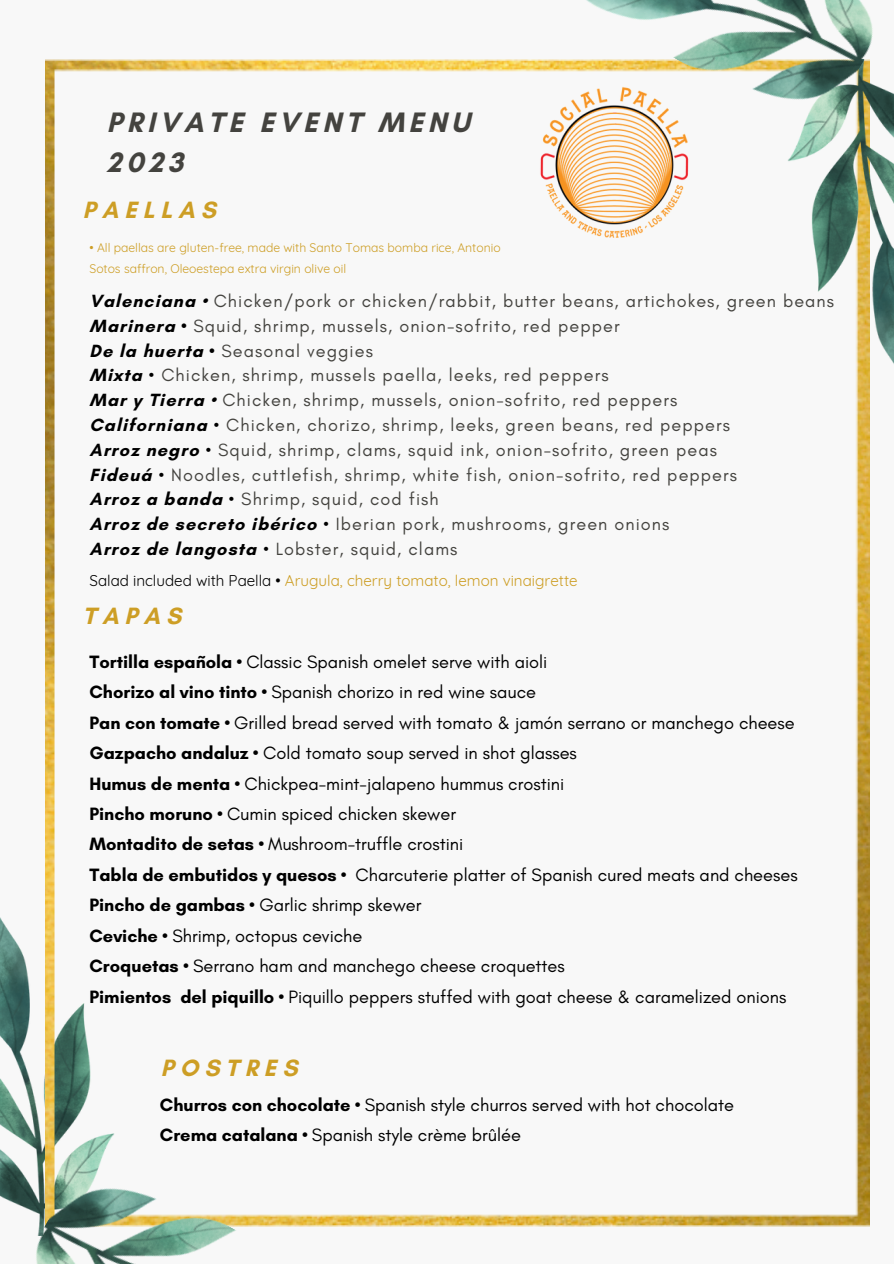
<style>
.page{position:relative;width:894px;height:1264px;background:#fff}
.page>*{position:absolute;margin:0;border:0;box-sizing:border-box;transform-origin:0 0}
.t1{font:700 28.65px/39.5px "Glacial Indifference";letter-spacing:.16em;color:#44433f}
.t2{font:700 24px "Glacial Indifference";letter-spacing:.25em;color:#cd9e25}
.t3{font:18.15px/30.5px "Glacial Indifference";color:#000}
.t4{font:18px/24.8px "Glacial Indifference";letter-spacing:.06em;color:#44433f}
.t5{font:15.15px "Quicksand";color:#cd9e25}
.t6{font:12.15px/20.2px "Quicksand";color:#cd9e25}
.s1{font-weight:700;color:#000}
.s2{color:#000}
.s3{font-weight:700}
</style>
<div class="page">
<div style="left:0;top:0;width:893px;height:1263px;background:#f8f8f8"></div>
<img style="left:0;top:917px;width:45px;height:290px">
<img style="left:45px;top:59px;width:824px;height:1167px">
<img style="left:787px;top:140px;width:106px;height:281px">
<img style="left:572px;top:0;width:321px;height:140px">
<img style="left:22px;top:1146px;width:275px;height:117px">
<img style="left:539px;top:84px;width:152px;height:156px">
<h1 class="t1" style="left:107px;top:103px;width:364px">PRIVATE EVENT MENU<br>2023</h1>
<h2 class="t2" style="left:83px;top:195px;width:135px">PAELLAS</h2>
<p class="t6" style="left:89px;top:237px;width:412px">• All paellas are gluten-free, made with Santo Tomas bomba rice, Antonio<br>Sotos saffron, Oleoestepa extra virgin olive oil</p>
<p class="t4" style="left:89px;top:288px;width:746px"><span class="s1">Valenciana •</span> Chicken/pork or chicken/rabbit, butter beans, artichokes, green beans <span class="s1">Marinera •</span> Squid, shrimp, mussels, onion-sofrito, red pepper<br><span class="s1">De la huerta •</span> Seasonal veggies<br><span class="s1">Mixta</span> <span class="s2">•</span> Chicken, shrimp, mussels paella, leeks, red peppers<br><span class="s1">Mar y Tierra •</span> Chicken, shrimp, mussels, onion-sofrito, red peppers<br><span class="s1">Californiana</span> <span class="s2">•</span> Chicken, chorizo, shrimp, leeks, green beans, red peppers<br><span class="s1">Arroz negro</span> <span class="s2">•</span> Squid, shrimp, clams, squid ink, onion-sofrito, green peas<br><span class="s1">Fideuá</span> <span class="s2">•</span> Noodles, cuttlefish, shrimp, white fish, onion-sofrito, red peppers<br><span class="s1">Arroz a banda</span> <span class="s2">•</span> Shrimp, squid, cod fish<br><span class="s1">Arroz de secreto ibérico</span> <span class="s2">•</span> Iberian pork, mushrooms, green onions<br><span class="s1">Arroz de langosta</span> <span class="s2">•</span> Lobster, squid, clams</p>
<p class="t5" style="left:89px;top:571px;width:489px"><span class="s2">Salad included with Paella •</span> Arugula, cherry tomato, lemon vinaigrette</p>
<h2 class="t2" style="left:83px;top:601px;width:100px">TAPAS</h2>
<p class="t3" style="left:89px;top:646px;width:709px"><span class="s3">Tortilla española •</span> Classic Spanish omelet serve with aioli<br><span class="s3">Chorizo al vino tinto •</span> Spanish chorizo in red wine sauce<br><span class="s3">Pan con tomate •</span> Grilled bread served with tomato &amp; jamón serrano or manchego cheese <span class="s3">Gazpacho andaluz •</span> Cold tomato soup served in shot glasses<br><span class="s3">Humus de menta •</span> Chickpea-mint-jalapeno hummus crostini<br><span class="s3">Pincho moruno •</span> Cumin spiced chicken skewer<br><span class="s3">Montadito de setas •</span> Mushroom-truffle crostini<br><span class="s3">Tabla de embutidos y quesos •</span> Charcuterie platter of Spanish cured meats and cheeses <span class="s3">Pincho de gambas •</span> Garlic shrimp skewer<br><span class="s3">Ceviche •</span> Shrimp, octopus ceviche<br><span class="s3">Croquetas •</span> Serrano ham and manchego cheese croquettes<br><span class="s3">Pimientos del piquillo •</span> Piquillo peppers stuffed with goat cheese &amp; caramelized onions</p>
<h2 class="t2" style="left:161px;top:1052px;width:138px">POSTRES</h2>
<p class="t3" style="left:160px;top:1089px;width:575px"><span class="s3">Churros con chocolate •</span> Spanish style churros served with hot chocolate<br><span class="s3">Crema catalana •</span> Spanish style crème brûlée</p>
</div>
